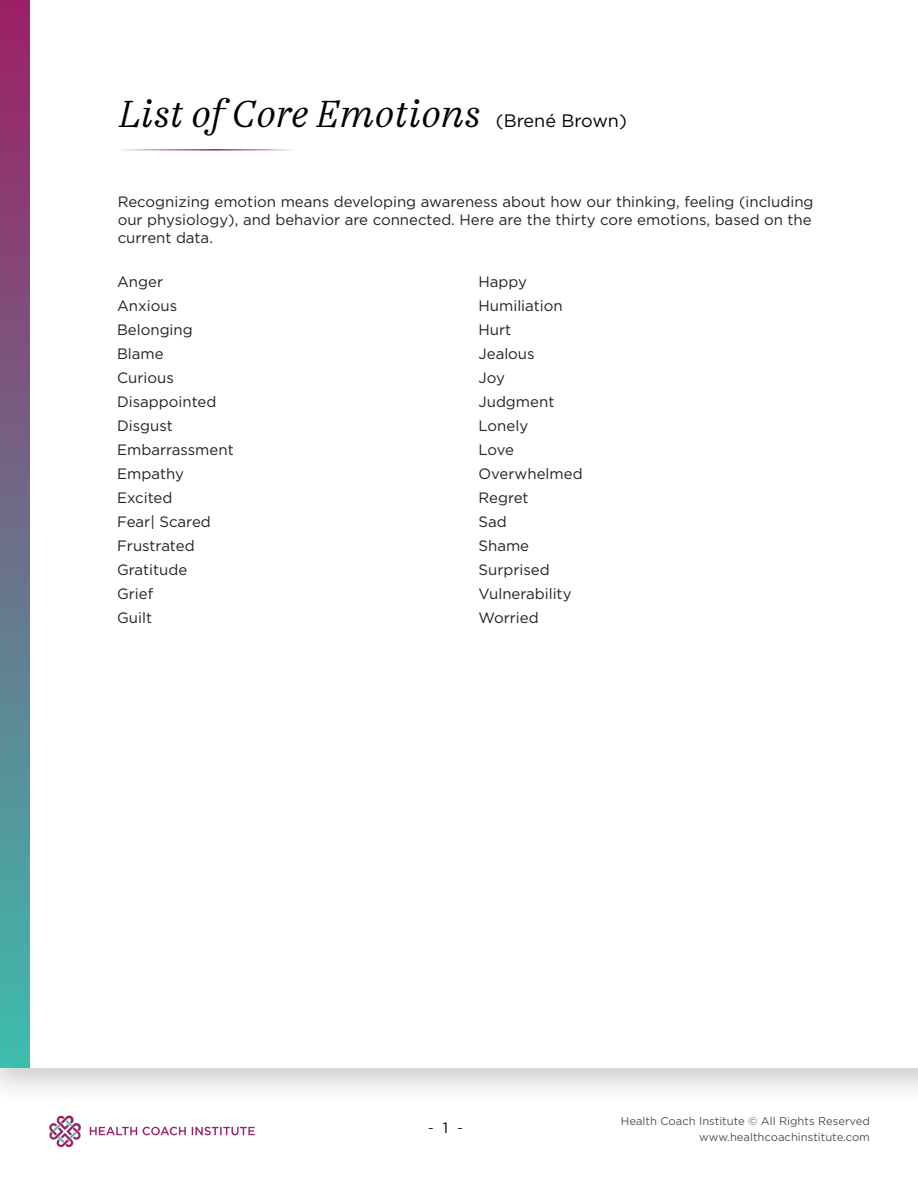
<style>
.page{position:relative;width:918px;height:1188px;background:#fff}
.page>*{position:absolute;margin:0;border:0;box-sizing:border-box;transform-origin:0 0}
.t1{font:italic 300 37.5px "Casus Pro";color:#000}
.t2{font:18px "Gotham";color:#000}
.t3{font:15px/24px "Gotham";color:#222}
.t4{font:300 15px "Gotham";color:#000}
.t5{font:11.25px/16.5px "Gotham";color:#4d545d;text-align:right}
.s1{font-weight:400}
</style>
<div class="page">
<div style="left:0;top:0;width:918px;height:1107px;background:#000;opacity:.2"></div>
<div style="left:0;top:0;width:918px;height:1068px;background:#fff"></div>
<div style="left:0;top:0;width:29px;height:1068px;background:linear-gradient(to bottom,#9d1f65,#3dbdad)"></div>
<svg style="left:90px;top:1127px;width:165px;height:8px"></svg>
<svg style="left:49px;top:1115px;width:32px;height:32px"></svg>
<h1 class="t1" style="left:119px;top:90px;width:364px">List of Core Emotions</h1>
<p class="t2" style="left:496px;top:109px;width:132px">(Brené Brown)</p>
<p class="t3" style="left:118px;top:192px;width:697px;line-height:18px">Recognizing emotion means developing awareness about how our thinking, feeling (including our physiology), and behavior are connected. Here are the thirty core emotions, based on the current data.</p>
<p class="t3" style="left:117px;top:269px;width:118px">Anger<br>Anxious<br>Belonging<br>Blame<br>Curious<br>Disappointed<br>Disgust<br>Embarrassment<br>Empathy<br>Excited<br>Fear| Scared<br>Frustrated<br>Gratitude<br>Grief<br>Guilt</p>
<p class="t3" style="left:478px;top:269px;width:106px">Happy<br>Humiliation<br>Hurt<br>Jealous<br>Joy<br>Judgment<br>Lonely<br>Love<br>Overwhelmed<br>Regret<br>Sad<br>Shame<br>Surprised<br>Vulnerability<br>Worried</p>
<p class="t4" style="left:428px;top:1119px;width:37px">- <span class="s1">1</span> -</p>
<p class="t5" style="left:621px;top:1112px;width:251px">Health Coach Institute © All Rights Reserved www.healthcoachinstitute.com</p>
</div>
